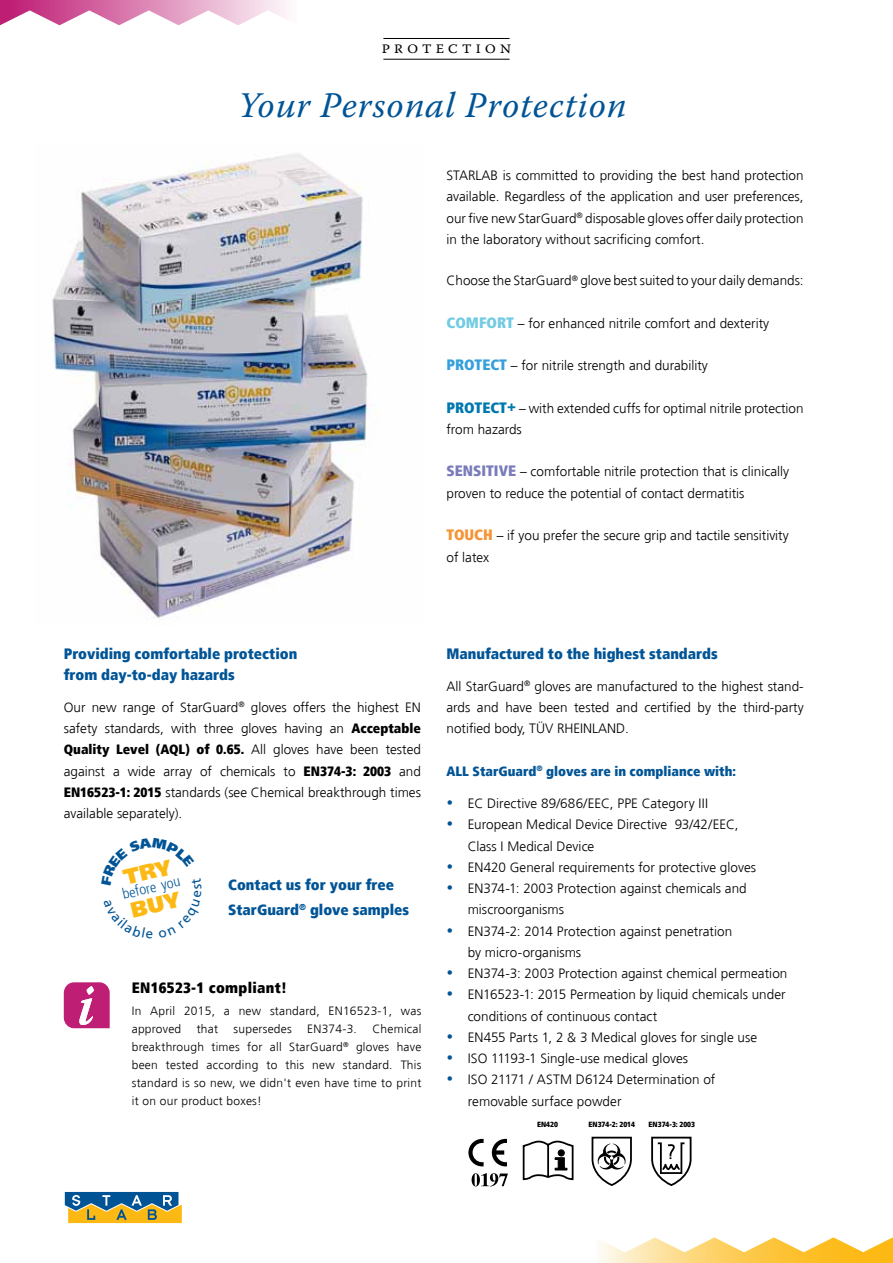
<style>
.page{position:relative;width:893px;height:1263px;background:#fff}
.page>*{position:absolute;margin:0;border:0;box-sizing:border-box;transform-origin:0 0}
.t1{font:italic 36px "Warnock Pro";letter-spacing:.025em;color:#005496}
.t2{font:300 18px "Warnock Pro";letter-spacing:.2em;color:#000}
.t3{font:900 condensed 15px/24.2px "Frutiger";color:#005496}
.t4{font:900 condensed 15px "Frutiger";letter-spacing:.02em;color:#000}
.t5{font:300 condensed 14.85px "Frutiger";color:#005496}
.t6{font:300 13.5px/21.3px "Frutiger";color:#000}
.t7{font:900 condensed 13.5px "Frutiger";color:#005496}
.t8{font:300 12px/18px "Frutiger";letter-spacing:.02em;color:#000}
.t9{font:900 condensed 7.5px "Frutiger";color:#000}
.s1{font-weight:900;font-stretch:condensed;font-size:15px;color:#71cbe2}
.s2{font-weight:900;font-stretch:condensed;font-size:15px;color:#37a0da}
.s3{font-weight:900;font-stretch:condensed;font-size:15px;color:#0078ae}
.s4{font-weight:900;font-stretch:condensed;font-size:15px;color:#7a7cbb}
.s5{font-weight:900;font-stretch:condensed;font-size:15px;color:#f59434}
.s6{font-weight:900;font-stretch:condensed}
</style>
<div class="page">
<img style="left:51px;top:153px;width:319px;height:466px">
<svg style="left:0;top:0;width:287px;height:26px"></svg>
<hr style="left:383px;top:38px;width:127px;height:1px;background:#000">
<hr style="left:383px;top:59px;width:127px;height:1px;background:#000">
<svg style="left:522px;top:1141px;width:52px;height:40px"></svg>
<div style="left:558px;top:1149px;width:7px;height:7px;border:1px solid #000;border-radius:50%"></div>
<svg style="left:591px;top:1136px;width:41px;height:50px"></svg>
<svg style="left:492px;top:1139px;width:15px;height:27px"></svg>
<svg style="left:468px;top:1139px;width:16px;height:27px"></svg>
<svg style="left:472px;top:1173px;width:36px;height:13px"></svg>
<svg style="left:651px;top:1136px;width:41px;height:50px"></svg>
<svg style="left:64px;top:982px;width:46px;height:46px;background:#c9428b"></svg>
<svg style="left:601px;top:1237px;width:292px;height:26px"></svg>
<svg style="left:64px;top:1192px;width:118px;height:32px;background:#8c956f"></svg>
<h2 class="t2" style="left:382px;top:36px;width:131px">PROTECTION</h2>
<h1 class="t1" style="left:238px;top:83px;width:390px">Your Personal Protection</h1>
<p class="t6" style="left:446px;top:165px;width:359px;text-align:justify">STARLAB is committed to providing the best hand protection available. Regardless of the application and user preferences, our five new StarGuard<sup>®</sup> disposable gloves offer daily protection in the laboratory without sacrificing comfort.</p>
<p class="t6" style="left:446px;top:270px;width:359px">Choose the StarGuard<sup>®</sup> glove best suited to your daily demands:</p>
<p class="t6" style="left:446px;top:312px;width:324px"><span class="s1">COMFORT</span> – for enhanced nitrile comfort and dexterity</p>
<p class="t6" style="left:446px;top:355px;width:263px"><span class="s2">PROTECT</span> – for nitrile strength and durability</p>
<p class="t6" style="left:446px;top:398px;width:359px"><span class="s3">PROTECT+</span> – with extended cuffs for optimal nitrile protection from hazards</p>
<p class="t6" style="left:446px;top:461px;width:344px"><span class="s4">SENSITIVE</span> – comfortable nitrile protection that is clinically proven to reduce the potential of contact dermatitis</p>
<p class="t6" style="left:446px;top:525px;width:344px"><span class="s5">TOUCH</span> – if you prefer the secure grip and tactile sensitivity of latex</p>
<p class="t3" style="left:64px;top:643px;width:235px;line-height:21.3px">Providing comfortable protection from day-to-day hazards</p>
<p class="t6" style="left:64px;top:697px;width:359px;text-align:justify">Our new range of StarGuard<sup>®</sup> gloves offers the highest EN safety standards, with three gloves having an <span class="s6">Acceptable Quality Level (AQL) of 0.65.</span> All gloves have been tested against a wide array of chemicals to <span class="s6">EN374-3: 2003</span> and <span class="s6">EN16523-1: 2015</span> standards (see Chemical breakthrough times available separately).</p>
<p class="t5" style="left:121px;top:886px;width:61px;rotate:-13deg">before you</p>
<p class="t3" style="left:228px;top:873px;width:182px">Contact us for your free<br>StarGuard<sup>®</sup> glove samples</p>
<p class="t4" style="left:132px;top:978px;width:157px">EN16523-1 compliant!</p>
<p class="t8" style="left:132px;top:1002px;width:291px">In April 2015, a new standard, EN16523-1, was approved</p>
<p class="t8" style="left:132px;top:1020px;width:291px;text-align:justify;text-indent:241px">Chemical breakthrough times for all StarGuard<sup>®</sup> gloves have been tested according to this new standard. This standard is so new, we didn't even have time to print it on our product boxes!</p>
<p class="t8" style="left:197px;top:1020px;width:23px">that</p>
<p class="t8" style="left:234px;top:1020px;width:60px">supersedes</p>
<p class="t8" style="left:307px;top:1020px;width:51px">EN374-3.</p>
<p class="t3" style="left:446px;top:641px;width:273px">Manufactured to the highest standards</p>
<p class="t6" style="left:446px;top:676px;width:359px;text-align:justify">All StarGuard<sup>®</sup> gloves are manufactured to the highest stand&shy;ards and have been tested and certified by the third-party notified body, TÜV RHEINLAND.</p>
<p class="t7" style="left:446px;top:763px;width:291px">ALL StarGuard<sup>®</sup> gloves are in compliance with:</p>
<p class="t6" style="left:468px;top:793px;width:321px">EC Directive 89/686/EEC, PPE Category III<br>European Medical Device Directive 93/42/EEC,<br>Class I Medical Device<br>EN420 General requirements for protective gloves EN374-1: 2003 Protection against chemicals and miscroorganisms<br>EN374-2: 2014 Protection against penetration<br>by micro-organisms<br>EN374-3: 2003 Protection against chemical permeation EN16523-1: 2015 Permeation by liquid chemicals under conditions of continuous contact<br>EN455 Parts 1, 2 &amp; 3 Medical gloves for single use<br>ISO 11193-1 Single-use medical gloves<br>ISO 21171 / ASTM D6124 Determination of<br>removable surface powder</p>
<p class="t9" style="left:537px;top:1120px;width:22px">EN420</p>
<p class="t9" style="left:589px;top:1120px;width:48px">EN374-2: 2014</p>
<p class="t9" style="left:649px;top:1120px;width:48px">EN374-3: 2003</p>
</div>
